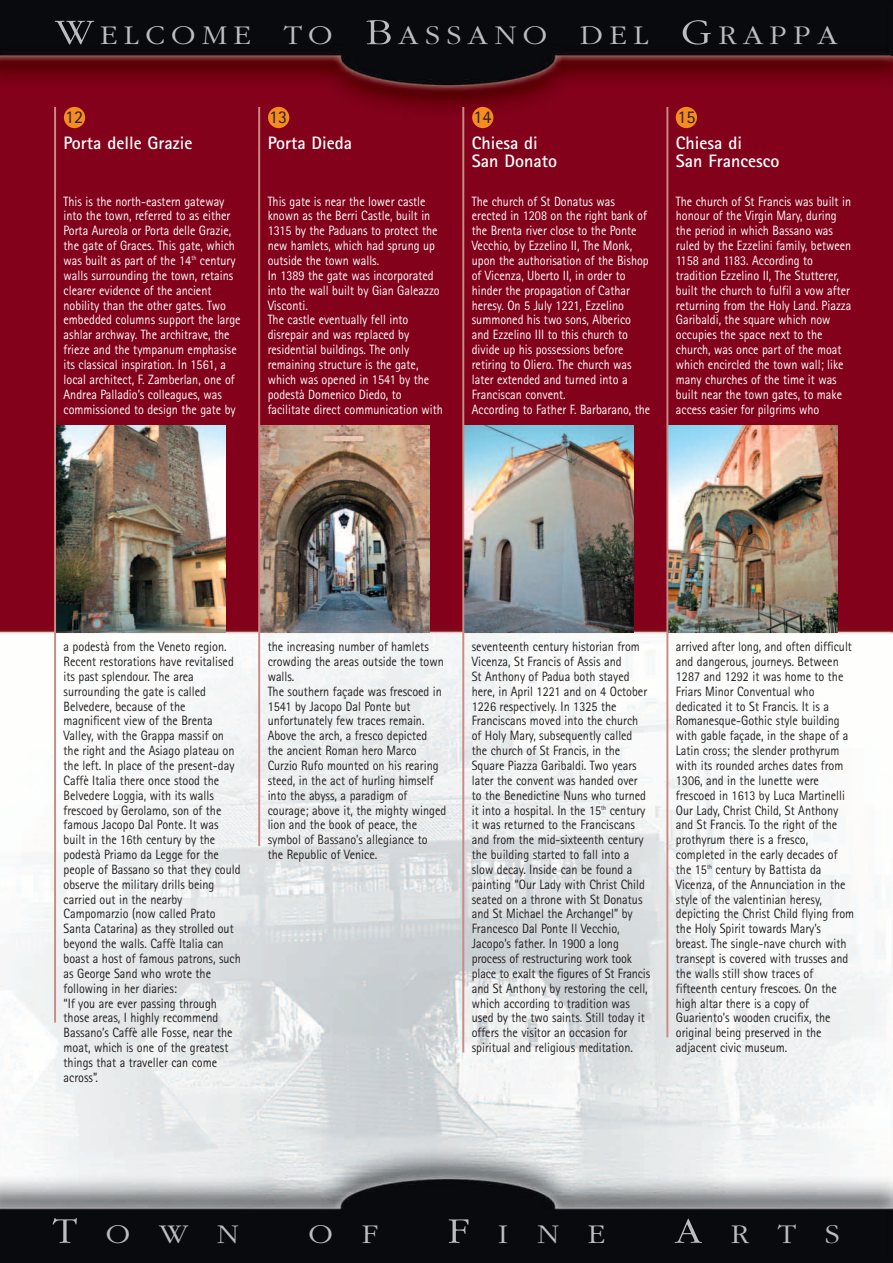
<style>
.page{position:relative;width:893px;height:1263px;background:#fff}
.page>*{position:absolute;margin:0;border:0;box-sizing:border-box;transform-origin:0 0}
.t1{font:300 28.2px "Aplgaram";letter-spacing:.16em;color:#bcbdc0;scale:1.4 1}
.t2{font:700 18px/18px "Rotis Sans Serif";color:#fff}
.t3{font:18px "Rotis Sans Serif";color:#231f20}
.t4{font:13.5px/14.9px "Rotis Sans Serif";color:#231f20;scale:.9 1}
.t5{font:13.5px/14.9px "Rotis Sans Serif";color:#fff;scale:.9 1}
.s1{font-size:37.5px}
</style>
<div class="page">
<img style="left:1px;top:1px;width:890px;height:1262px">
<img style="left:891px;top:1px;width:2px;height:1262px">
<div style="left:64px;top:107px;width:21px;height:21px;background:#f68b1f;border-radius:50%"></div>
<div style="left:268px;top:107px;width:21px;height:21px;background:#f68b1f;border-radius:50%"></div>
<div style="left:472px;top:107px;width:21px;height:21px;background:#f68b1f;border-radius:50%"></div>
<div style="left:676px;top:107px;width:21px;height:21px;background:#f68b1f;border-radius:50%"></div>
<img style="left:56px;top:426px;width:169px;height:206px">
<img style="left:260px;top:426px;width:169px;height:206px">
<img style="left:464px;top:426px;width:169px;height:206px">
<img style="left:668px;top:426px;width:169px;height:206px">
<hr style="left:54px;top:107px;width:2px;height:915px;background:#c98b85">
<hr style="left:258px;top:107px;width:2px;height:739px;background:#c98b85">
<hr style="left:462px;top:107px;width:2px;height:945px;background:#c98b85">
<hr style="left:666px;top:107px;width:2px;height:930px;background:#c98b85">
<h1 class="t1" style="left:55px;top:24px;width:560px"><span class="s1">W</span>ELCOME TO <span class="s1">B</span>ASSANO DEL <span class="s1">G</span>RAPPA</h1>
<h2 class="t3" style="left:65px;top:111px;width:20px">12</h2>
<h2 class="t3" style="left:269px;top:111px;width:20px">13</h2>
<h2 class="t3" style="left:473px;top:111px;width:20px">14</h2>
<h2 class="t3" style="left:677px;top:111px;width:20px">15</h2>
<h2 class="t2" style="left:64px;top:136px;width:130px">Porta delle Grazie</h2>
<h2 class="t2" style="left:268px;top:136px;width:86px">Porta Dieda</h2>
<h2 class="t2" style="left:472px;top:136px;width:87px">Chiesa di<br>San Donato</h2>
<h2 class="t2" style="left:676px;top:136px;width:105px">Chiesa di<br>San Francesco</h2>
<p class="t5" style="left:64px;top:195px;width:198px">This is the north-eastern gateway into the town, referred to as either Porta Aureola or Porta delle Grazie, the gate of Graces. This gate, which was built as part of the 14<sup>th</sup> century walls surrounding the town, retains clearer evidence of the ancient nobility than the other gates. Two embedded columns support the large ashlar archway. The architrave, the frieze and the tympanum emphasise its classical inspiration. In 1561, a local architect, F. Zamberlan, one of Andrea Palladio’s colleagues, was commissioned to design the gate by</p>
<p class="t5" style="left:268px;top:195px;width:196px">This gate is near the lower castle known as the Berri Castle, built in<br>1315 by the Paduans to protect the new hamlets, which had sprung up outside the town walls.<br>In 1389 the gate was incorporated into the wall built by Gian Galeazzo<br>Visconti.<br>The castle eventually fell into disrepair and was replaced by residential buildings. The only remaining structure is the gate, which was opened in 1541 by the podestà Domenico Diedo, to facilitate direct communication with</p>
<p class="t5" style="left:472px;top:195px;width:200px">The church of St Donatus was erected in 1208 on the right bank of the Brenta river close to the Ponte<br>Vecchio, by Ezzelino II, The Monk, upon the authorisation of the Bishop of Vicenza, Uberto II, in order to hinder the propagation of Cathar heresy. On 5 July 1221, Ezzelino summoned his two sons, Alberico and Ezzelino III to this church to divide up his possessions before retiring to Oliero. The church was later extended and turned into a<br>Franciscan convent.<br>According to Father F. Barbarano, the</p>
<p class="t5" style="left:676px;top:195px;width:197px">The church of St Francis was built in honour of the Virgin Mary, during the period in which Bassano was ruled by the Ezzelini family, between 1158 and 1183. According to tradition Ezzelino II, The Stutterer, built the church to fulfil a vow after returning from the Holy Land. Piazza Garibaldi, the square which now occupies the space next to the church, was once part of the moat which encircled the town wall; like many churches of the time it was built near the town gates, to make access easier for pilgrims who</p>
<p class="t4" style="left:64px;top:640px;width:198px">a podestà from the Veneto region.<br>Recent restorations have revitalised its past splendour. The area surrounding the gate is called<br>Belvedere, because of the magnificent view of the Brenta<br>Valley, with the Grappa massif on the right and the Asiago plateau on the left. In place of the present-day<br>Caffè Italia there once stood the<br>Belvedere Loggia, with its walls frescoed by Gerolamo, son of the famous Jacopo Dal Ponte. It was built in the 16th century by the podestà Priamo da Legge for the people of Bassano so that they could observe the military drills being carried out in the nearby<br>Campomarzio (now called Prato<br>Santa Catarina) as they strolled out beyond the walls. Caffè Italia can boast a host of famous patrons, such as George Sand who wrote the following in her diaries:<br>“If you are ever passing through those areas, I highly recommend<br>Bassano’s Caffè alle Fosse, near the moat, which is one of the greatest things that a traveller can come across”.</p>
<p class="t4" style="left:268px;top:640px;width:200px">the increasing number of hamlets crowding the areas outside the town walls.<br>The southern façade was frescoed in<br>1541 by Jacopo Dal Ponte but unfortunately few traces remain.<br>Above the arch, a fresco depicted<br>the ancient Roman hero Marco<br>Curzio Rufo mounted on his rearing steed, in the act of hurling himself into the abyss, a paradigm of courage; above it, the mighty winged lion and the book of peace, the symbol of Bassano’s allegiance to the Republic of Venice.</p>
<p class="t4" style="left:472px;top:640px;width:200px">seventeenth century historian from Vicenza, St Francis of Assis and<br>St Anthony of Padua both stayed here, in April 1221 and on 4 October 1226 respectively. In 1325 the Franciscans moved into the church of Holy Mary, subsequently called the church of St Francis, in the Square Piazza Garibaldi. Two years later the convent was handed over to the Benedictine Nuns who turned it into a hospital. In the 15<sup>th</sup> century it was returned to the Franciscans and from the mid-sixteenth century the building started to fall into a slow decay. Inside can be found a painting “Our Lady with Christ Child seated on a throne with St Donatus and St Michael the Archangel” by Francesco Dal Ponte Il Vecchio, Jacopo’s father. In 1900 a long process of restructuring work took place to exalt the figures of St Francis and St Anthony by restoring the cell, which according to tradition was used by the two saints. Still today it offers the visitor an occasion for spiritual and religious meditation.</p>
<p class="t4" style="left:676px;top:640px;width:200px">arrived after long, and often difficult and dangerous, journeys. Between<br>1287 and 1292 it was home to the<br>Friars Minor Conventual who dedicated it to St Francis. It is a<br>Romanesque-Gothic style building with gable façade, in the shape of a<br>Latin cross; the slender prothyrum with its rounded arches dates from<br>1306, and in the lunette were frescoed in 1613 by Luca Martinelli<br>Our Lady, Christ Child, St Anthony and St Francis. To the right of the prothyrum there is a fresco, completed in the early decades of the 15<sup>th</sup> century by Battista da<br>Vicenza, of the Annunciation in the style of the valentinian heresy, depicting the Christ Child flying from the Holy Spirit towards Mary’s breast. The single-nave church with transept is covered with trusses and the walls still show traces of fifteenth century frescoes. On the high altar there is a copy of<br>Guariento’s wooden crucifix, the original being preserved in the adjacent civic museum.</p>
<h1 class="t1" style="left:53px;top:1223px;width:135px"><span class="s1">T</span>OWN</h1>
<h1 class="t1" style="left:308px;top:1223px;width:51px">O F</h1>
<h1 class="t1" style="left:448px;top:1223px;width:114px"><span class="s1">F</span>INE</h1>
<h1 class="t1" style="left:675px;top:1223px;width:119px"><span class="s1">A</span>RTS</h1>
</div>
